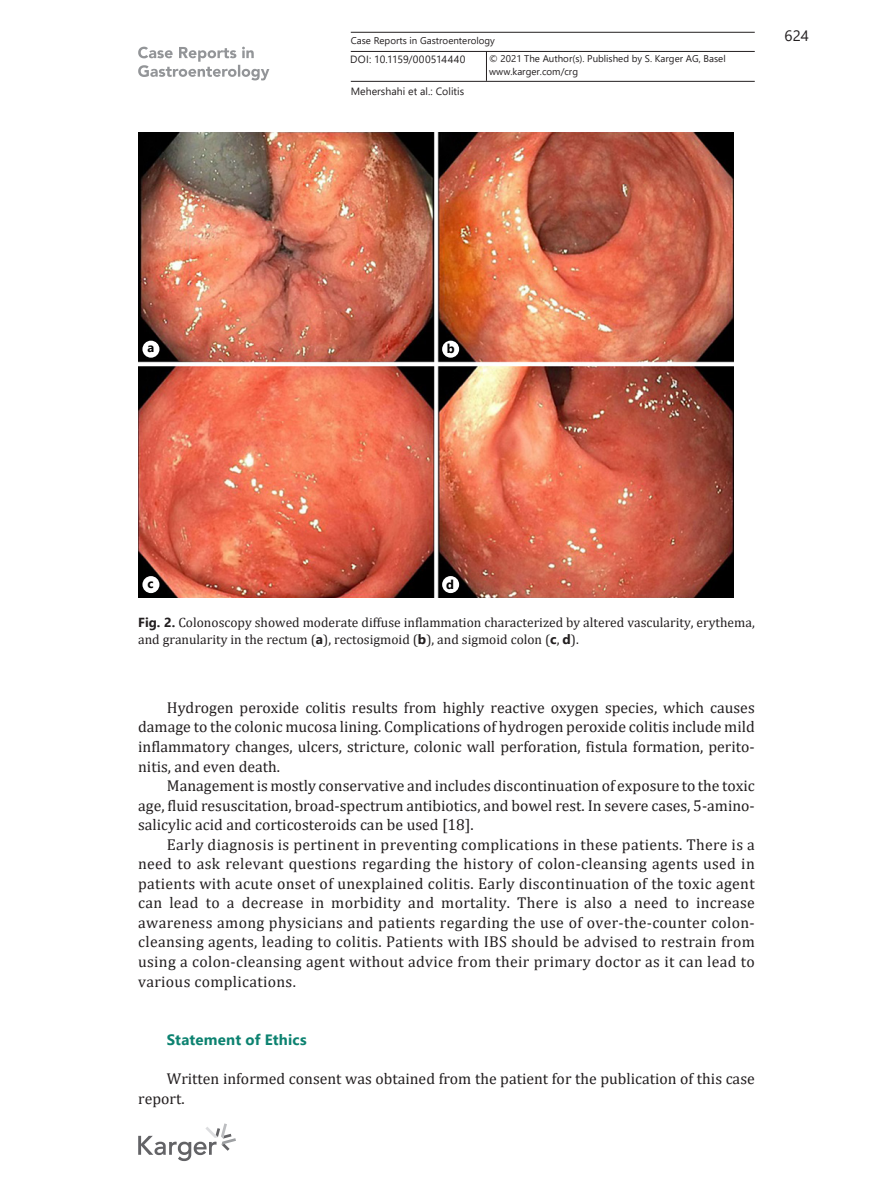
<style>
.page{position:relative;width:893px;height:1191px;background:#fff}
.page>*{position:absolute;margin:0;border:0;box-sizing:border-box;transform-origin:0 0}
.t1{font:15.75px/19.5px "Cambria";color:#231f20;text-align:justify}
.t2{font:700 15px "Segoe UI";letter-spacing:.01em;color:#0c8270}
.t3{font:15px "Segoe UI";color:#231f20}
.t4{font:13.5px/17.4px "Cambria";color:#231f20}
.t5{font:700 12.75px "Segoe UI";color:#000}
.t6{font:10.5px "Segoe UI";letter-spacing:.005em;color:#231f20}
.t7{font:9.75px "Segoe UI";color:#231f20}
.s1{font-family:"Segoe UI";font-weight:700;font-size:13.2px}
.s2{font-family:"Segoe UI";font-weight:700}
</style>
<div class="page">
<hr style="left:351px;top:51px;width:404px;height:1px;background:#231f20">
<hr style="left:351px;top:81px;width:404px;height:1px;background:#231f20">
<hr style="left:351px;top:32px;width:404px;height:1px;background:#231f20">
<hr style="left:486px;top:51px;width:1px;height:30px;background:#231f20">
<svg style="left:138px;top:1123px;width:98px;height:38px"></svg>
<svg style="left:138px;top:47px;width:131px;height:33px"></svg>
<img style="left:138px;top:133px;width:595px;height:464px">
<div style="left:142px;top:341px;width:17px;height:17px;background:#fff;border-radius:50%"></div>
<div style="left:442px;top:341px;width:17px;height:17px;background:#fff;border-radius:50%"></div>
<div style="left:142px;top:576px;width:17px;height:17px;background:#fff;border-radius:50%"></div>
<div style="left:442px;top:576px;width:17px;height:17px;background:#fff;border-radius:50%"></div>
<p class="t7" style="left:351px;top:31px;width:146px">Case Reports in Gastroenterology</p>
<p class="t6" style="left:350px;top:49px;width:117px">DOI: 10.1159/000514440</p>
<p class="t7" style="left:489px;top:50px;width:238px">© 2021 The Author(s). Published by S. Karger AG, Basel</p>
<p class="t6" style="left:351px;top:81px;width:115px">Mehershahi et al.: Colitis</p>
<p class="t7" style="left:489px;top:62px;width:90px">www.karger.com/crg</p>
<p class="t3" style="left:785px;top:22px;width:26px">624</p>
<p class="t5" style="left:148px;top:335px;width:8px">a</p>
<p class="t5" style="left:447px;top:337px;width:9px">b</p>
<p class="t5" style="left:147px;top:571px;width:8px">c</p>
<p class="t5" style="left:446px;top:572px;width:9px">d</p>
<p class="t4" style="left:138px;top:613px;width:618px"><span class="s1">Fig. 2.</span> Colonoscopy showed moderate diffuse inflammation characterized by altered vascularity, erythema, and granularity in the rectum (<span class="s2">a</span>), rectosigmoid (<span class="s2">b</span>), and sigmoid colon (<span class="s2">c</span>, <span class="s2">d</span>).</p>
<p class="t1" style="left:138px;top:697px;width:618px;text-indent:29px">Hydrogen peroxide colitis results from highly reactive oxygen species, which causes damage to the colonic mucosa lining. Complications of hydrogen peroxide colitis include mild inflammatory changes, ulcers, stricture, colonic wall perforation, fistula formation, perito&shy;nitis, and even death.</p>
<p class="t1" style="left:138px;top:776px;width:618px;text-indent:29px">Management is mostly conservative and includes discontinuation of exposure to the toxic age, fluid resuscitation, broad-spectrum antibiotics, and bowel rest. In severe cases, 5-amino&shy;salicylic acid and corticosteroids can be used [18].</p>
<p class="t1" style="left:138px;top:834px;width:618px;text-indent:29px">Early diagnosis is pertinent in preventing complications in these patients. There is a need to ask relevant questions regarding the history of colon-cleansing agents used in patients with acute onset of unexplained colitis. Early discontinuation of the toxic agent can lead to a decrease in morbidity and mortality. There is also a need to increase awareness among physicians and patients regarding the use of over-the-counter colon&shy;cleansing agents, leading to colitis. Patients with IBS should be advised to restrain from using a colon-cleansing agent without advice from their primary doctor as it can lead to various complications.</p>
<p class="t2" style="left:167px;top:1025px;width:141px">Statement of Ethics</p>
<p class="t1" style="left:138px;top:1069px;width:618px;text-indent:29px">Written informed consent was obtained from the patient for the publication of this case report.</p>
</div>
